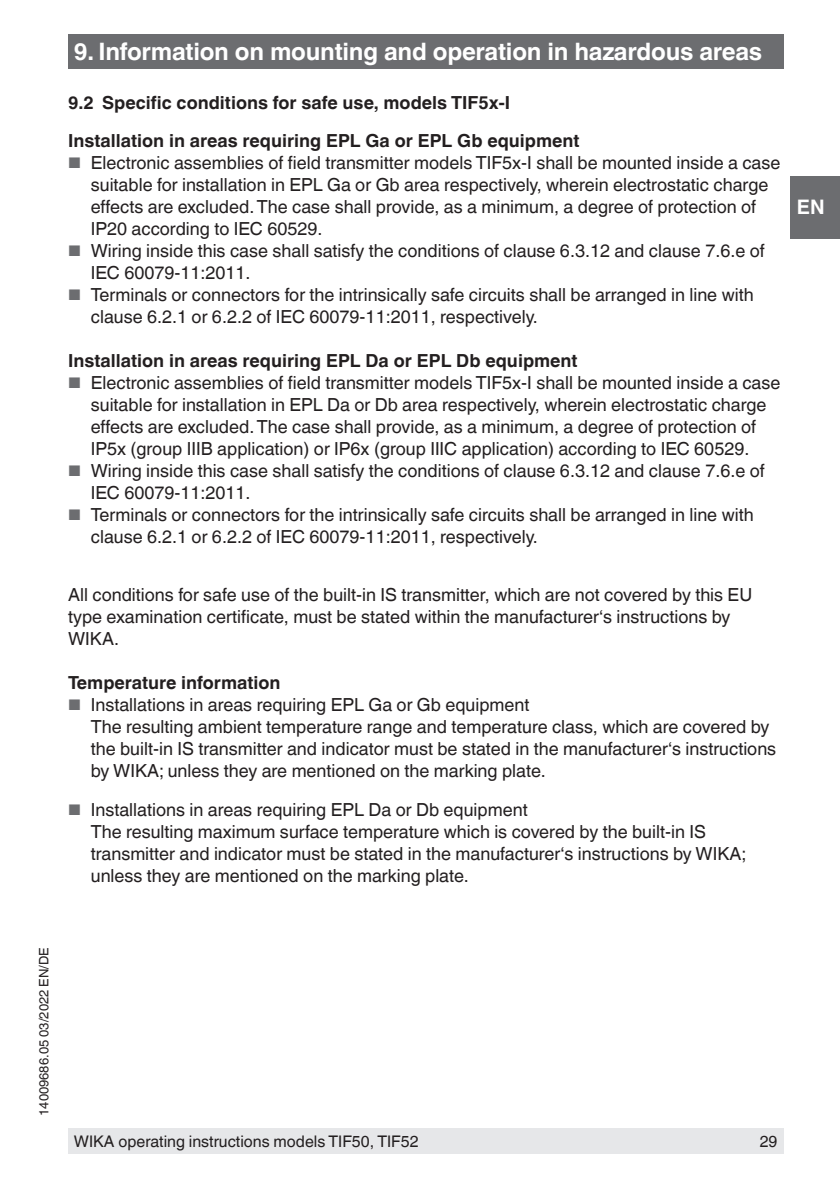
<style>
.page{position:relative;width:840px;height:1191px;background:#fff}
.page>*{position:absolute;margin:0;border:0;box-sizing:border-box;transform-origin:0 0}
.t1{font:700 24px "Helvetica World";letter-spacing:-.01em;color:#fff}
.t2{font:700 20px "Helvetica World";color:#fff}
.t3{font:18px/22px "Helvetica World";color:#231f20}
.t4{font:700 18px/38px "Helvetica World";color:#231f20}
.t5{font:16px "Helvetica World";color:#231f20}
.t6{font:13px "Helvetica World";color:#231f20}
.s1{font-size:15.4px;color:#6c6d70}
</style>
<div class="page">
<div style="left:68px;top:1128px;width:714px;height:26px;background:#e6e7e9"></div>
<div style="left:68px;top:34px;width:714px;height:34px;background:#6c6d70"></div>
<div style="left:790px;top:176px;width:49px;height:62px;background:#6c6d70"></div>
<h1 class="t1" style="left:74px;top:37px;width:689px">9. Information on mounting and operation in hazardous areas</h1>
<p class="t4" style="left:68px;top:84px;width:512px">9.2 Specific conditions for safe use, models TIF5x-I<br>Installation in areas requiring EPL Ga or EPL Gb equipment</p>
<p class="t3" style="left:91px;top:152px;width:690px;text-indent:-23px"><span class="s1">■</span> Electronic assemblies of field transmitter models TIF5x-I shall be mounted inside a case suitable for installation in EPL Ga or Gb area respectively, wherein electrostatic charge effects are excluded. The case shall provide, as a minimum, a degree of protection of IP20 according to IEC 60529.</p>
<p class="t3" style="left:91px;top:240px;width:675px;text-indent:-23px"><span class="s1">■</span> Wiring inside this case shall satisfy the conditions of clause 6.3.12 and clause 7.6.e of<br>IEC 60079-11:2011.</p>
<p class="t3" style="left:91px;top:284px;width:664px;text-indent:-23px"><span class="s1">■</span> Terminals or connectors for the intrinsically safe circuits shall be arranged in line with clause 6.2.1 or 6.2.2 of IEC 60079-11:2011, respectively.</p>
<p class="t4" style="left:68px;top:342px;width:510px">Installation in areas requiring EPL Da or EPL Db equipment</p>
<p class="t3" style="left:68px;top:372px;width:713px;text-align:center"><span class="s1">■</span> Electronic assemblies of field transmitter models TIF5x-I shall be mounted inside a case suitable for installation in EPL Da or Db area respectively, wherein electrostatic charge effects are excluded. The case shall provide, as a minimum, a degree of protection of<br>IP5x (group IIIB application) or IP6x (group IIIC application) according to IEC 60529.</p>
<p class="t3" style="left:91px;top:460px;width:675px;text-indent:-23px"><span class="s1">■</span> Wiring inside this case shall satisfy the conditions of clause 6.3.12 and clause 7.6.e of<br>IEC 60079-11:2011.</p>
<p class="t3" style="left:91px;top:504px;width:664px;text-indent:-23px"><span class="s1">■</span> Terminals or connectors for the intrinsically safe circuits shall be arranged in line with clause 6.2.1 or 6.2.2 of IEC 60079-11:2011, respectively.</p>
<p class="t3" style="left:68px;top:583px;width:685px">All conditions for safe use of the built-in IS transmitter, which are not covered by this EU type examination certificate, must be stated within the manufacturer‘s instructions by<br>WIKA.</p>
<p class="t4" style="left:68px;top:663px;width:214px">Temperature information</p>
<p class="t3" style="left:91px;top:693px;width:686px;text-indent:-23px"><span class="s1">■</span> Installations in areas requiring EPL Ga or Gb equipment<br>The resulting ambient temperature range and temperature class, which are covered by the built-in IS transmitter and indicator must be stated in the manufacturer‘s instructions by WIKA; unless they are mentioned on the marking plate.</p>
<p class="t3" style="left:91px;top:799px;width:656px;text-indent:-23px"><span class="s1">■</span> Installations in areas requiring EPL Da or Db equipment<br>The resulting maximum surface temperature which is covered by the built-in IS transmitter and indicator must be stated in the manufacturer‘s instructions by WIKA; unless they are mentioned on the marking plate.</p>
<p class="t2" style="left:796px;top:196px;width:29px">EN</p>
<p class="t6" style="left:37px;top:1115px;width:170px;rotate:-90deg">14009686.05 03/2022 EN/DE</p>
<p class="t5" style="left:74px;top:1132px;width:346px">WIKA operating instructions models TIF50, TIF52</p>
<p class="t5" style="left:759px;top:1132px;width:19px">29</p>
</div>
